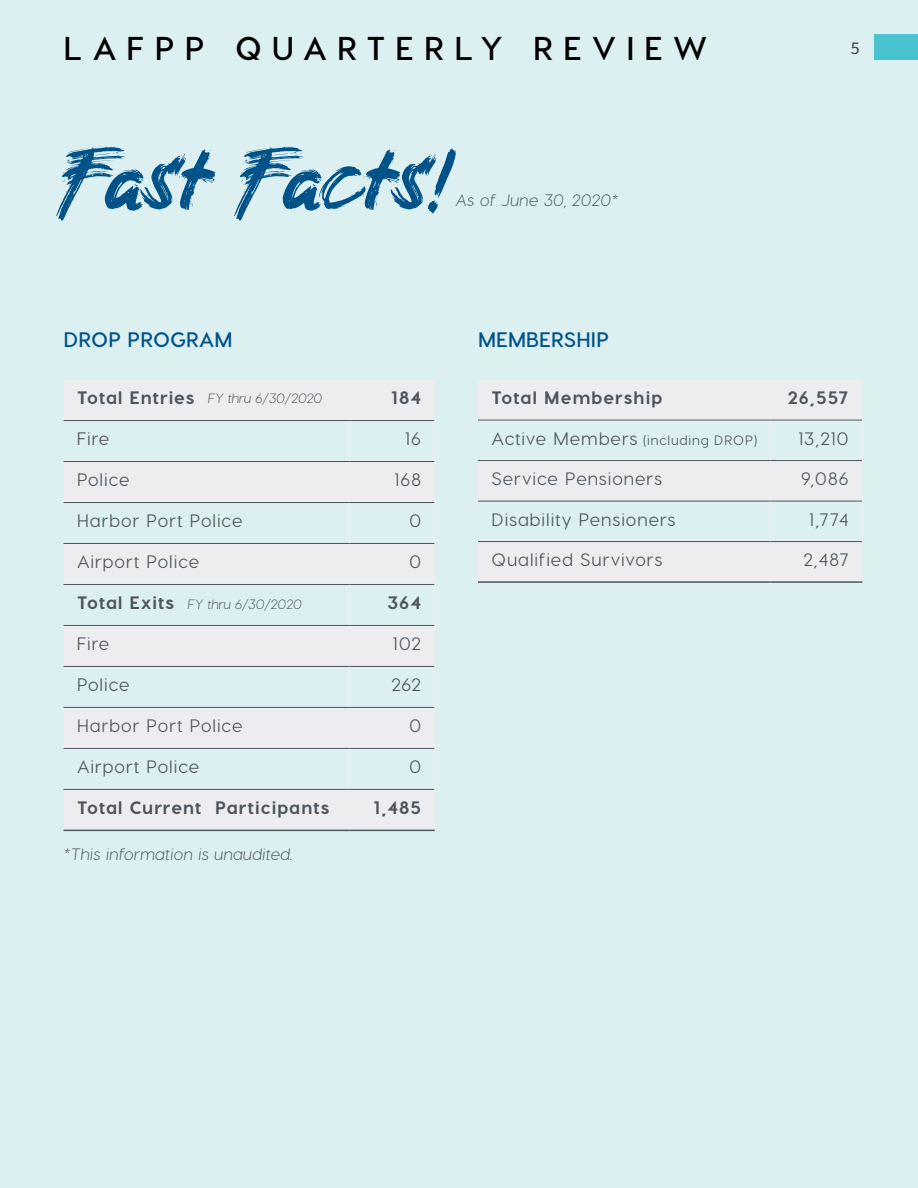
<style>
.page{position:relative;width:918px;height:1188px;background:#dcf0f2}
.page>*{position:absolute;margin:0;border:0;box-sizing:border-box;transform-origin:0 0}
.t1{font:76.5px "Crossover";letter-spacing:-.045em;color:#005288}
.t2{font:700 33px "Visby CF";letter-spacing:.31em;color:#000}
.t3{font:700 21px "Visby CF";letter-spacing:.01em;color:#005288}
.t4{font:500 18px "Visby CF";letter-spacing:.05em;color:#4e555b}
.t5{font:800 18px "Visby CF";letter-spacing:.055em;color:#4e555b}
.t6{font:18px "Source Sans Pro";color:#414042}
.t7{font:italic 300 16.5px "Visby CF";letter-spacing:.02em;color:#4e555b}
.t8{font:italic 300 13.5px "Visby CF";color:#4e555b}
.t9{font:500 13.5px "Visby CF";letter-spacing:.065em;color:#4e555b}
.s1{font-size:18px}
</style>
<div class="page">
<svg style="left:478px;top:380px;width:384px;height:201px;fill:#ededf0"></svg>
<hr style="left:770px;top:380px;width:1px;height:40px;background:#ededf0">
<hr style="left:770px;top:420px;width:1px;height:40px;background:#ededf0">
<hr style="left:770px;top:461px;width:1px;height:40px;background:#ededf0">
<hr style="left:770px;top:501px;width:1px;height:40px;background:#ededf0">
<hr style="left:770px;top:542px;width:1px;height:39px;background:#ededf0">
<hr style="left:862px;top:380px;width:1px;height:40px;background:#ededf0">
<hr style="left:862px;top:420px;width:1px;height:41px;background:#ededf0">
<hr style="left:862px;top:461px;width:1px;height:40px;background:#ededf0">
<hr style="left:862px;top:501px;width:1px;height:41px;background:#ededf0">
<hr style="left:862px;top:542px;width:1px;height:39px;background:#ededf0">
<hr style="left:478px;top:420px;width:293px;height:1px;background:#4e555b">
<hr style="left:771px;top:420px;width:91px;height:1px;background:#4e555b">
<hr style="left:478px;top:460px;width:293px;height:1px;background:#4e555b">
<hr style="left:771px;top:460px;width:91px;height:1px;background:#4e555b">
<hr style="left:478px;top:501px;width:293px;height:1px;background:#4e555b">
<hr style="left:771px;top:501px;width:91px;height:1px;background:#4e555b">
<hr style="left:478px;top:541px;width:293px;height:1px;background:#4e555b">
<hr style="left:771px;top:541px;width:91px;height:1px;background:#4e555b">
<hr style="left:478px;top:581px;width:293px;height:2px;background:#4e555b">
<hr style="left:771px;top:581px;width:91px;height:2px;background:#4e555b">
<svg style="left:64px;top:380px;width:370px;height:450px;fill:#ededf0"></svg>
<hr style="left:349px;top:380px;width:1px;height:40px;background:#ededf0">
<hr style="left:349px;top:421px;width:1px;height:40px;background:#ededf0">
<hr style="left:349px;top:462px;width:1px;height:40px;background:#ededf0">
<hr style="left:349px;top:503px;width:1px;height:40px;background:#ededf0">
<hr style="left:349px;top:544px;width:1px;height:40px;background:#ededf0">
<hr style="left:349px;top:585px;width:1px;height:40px;background:#ededf0">
<hr style="left:349px;top:626px;width:1px;height:40px;background:#ededf0">
<hr style="left:349px;top:667px;width:1px;height:40px;background:#ededf0">
<hr style="left:349px;top:708px;width:1px;height:40px;background:#ededf0">
<hr style="left:349px;top:749px;width:1px;height:40px;background:#ededf0">
<hr style="left:349px;top:790px;width:1px;height:40px;background:#ededf0">
<hr style="left:434px;top:380px;width:1px;height:41px;background:#ededf0">
<hr style="left:434px;top:421px;width:1px;height:41px;background:#ededf0">
<hr style="left:434px;top:462px;width:1px;height:41px;background:#ededf0">
<hr style="left:434px;top:503px;width:1px;height:40px;background:#ededf0">
<hr style="left:434px;top:543px;width:1px;height:41px;background:#ededf0">
<hr style="left:434px;top:584px;width:1px;height:41px;background:#ededf0">
<hr style="left:434px;top:625px;width:1px;height:41px;background:#ededf0">
<hr style="left:434px;top:666px;width:1px;height:41px;background:#ededf0">
<hr style="left:434px;top:707px;width:1px;height:41px;background:#ededf0">
<hr style="left:434px;top:748px;width:1px;height:41px;background:#ededf0">
<hr style="left:434px;top:789px;width:1px;height:41px;background:#ededf0">
<hr style="left:64px;top:420px;width:285px;height:1px;background:#4e555b">
<hr style="left:349px;top:420px;width:85px;height:1px;background:#4e555b">
<hr style="left:64px;top:461px;width:285px;height:1px;background:#4e555b">
<hr style="left:349px;top:461px;width:85px;height:1px;background:#4e555b">
<hr style="left:64px;top:502px;width:285px;height:1px;background:#4e555b">
<hr style="left:349px;top:502px;width:85px;height:1px;background:#4e555b">
<hr style="left:64px;top:543px;width:285px;height:1px;background:#4e555b">
<hr style="left:349px;top:543px;width:85px;height:1px;background:#4e555b">
<hr style="left:64px;top:584px;width:285px;height:1px;background:#4e555b">
<hr style="left:349px;top:584px;width:85px;height:1px;background:#4e555b">
<hr style="left:64px;top:625px;width:285px;height:1px;background:#4e555b">
<hr style="left:349px;top:625px;width:85px;height:1px;background:#4e555b">
<hr style="left:64px;top:666px;width:285px;height:1px;background:#4e555b">
<hr style="left:349px;top:666px;width:85px;height:1px;background:#4e555b">
<hr style="left:64px;top:707px;width:285px;height:1px;background:#4e555b">
<hr style="left:349px;top:707px;width:85px;height:1px;background:#4e555b">
<hr style="left:64px;top:748px;width:285px;height:1px;background:#4e555b">
<hr style="left:349px;top:748px;width:85px;height:1px;background:#4e555b">
<hr style="left:64px;top:789px;width:285px;height:1px;background:#4e555b">
<hr style="left:349px;top:789px;width:85px;height:1px;background:#4e555b">
<hr style="left:64px;top:830px;width:285px;height:1px;background:#4e555b">
<hr style="left:349px;top:830px;width:86px;height:1px;background:#4e555b">
<div style="left:874px;top:35px;width:44px;height:25px;background:#48c3cf"></div>
<h2 class="t2" style="left:64px;top:28px;width:646px">LAFPP QUA RTERLY REVIEW</h2>
<h1 class="t1" style="left:64px;top:138px;width:385px">Fast Facts!</h1>
<p class="t7" style="left:456px;top:190px;width:165px">As of June 30, 2020*</p>
<p class="t3" style="left:64px;top:326px;width:15px">DROP</p>
<p class="t3" style="left:128px;top:326px;width:15px">PRO</p>
<p class="t3" style="left:170px;top:326px;width:64px">GRAM</p>
<p class="t3" style="left:478px;top:326px;width:86px">MEMBERSHIP</p>
<p class="t6" style="left:851px;top:37px;width:10px">5</p>
<p class="t5" style="left:77px;top:387px;width:119px">Total Entries</p>
<p class="t5" style="left:391px;top:387px;width:31px">184</p>
<p class="t4" style="left:77px;top:428px;width:34px">Fire</p>
<p class="t4" style="left:405px;top:428px;width:18px">16</p>
<p class="t4" style="left:77px;top:469px;width:54px">Police</p>
<p class="t4" style="left:394px;top:469px;width:28px">168</p>
<p class="t4" style="left:77px;top:510px;width:167px">Harbor Port Police</p>
<p class="t4" style="left:409px;top:510px;width:13px">0</p>
<p class="t4" style="left:77px;top:551px;width:124px">Airport Police</p>
<p class="t4" style="left:409px;top:551px;width:13px">0</p>
<p class="t5" style="left:77px;top:592px;width:99px">Total Exits</p>
<p class="t5" style="left:387px;top:592px;width:35px">364</p>
<p class="t4" style="left:77px;top:633px;width:34px">Fire</p>
<p class="t4" style="left:392px;top:633px;width:30px">102</p>
<p class="t4" style="left:77px;top:674px;width:54px">Police</p>
<p class="t4" style="left:391px;top:674px;width:31px">262</p>
<p class="t4" style="left:77px;top:715px;width:167px">Harbor Port Police</p>
<p class="t4" style="left:409px;top:715px;width:13px">0</p>
<p class="t4" style="left:77px;top:756px;width:124px">Airport Police</p>
<p class="t4" style="left:409px;top:756px;width:13px">0</p>
<p class="t5" style="left:77px;top:796px;width:254px">Total Current Participants</p>
<p class="t5" style="left:373px;top:796px;width:49px">1,485</p>
<p class="t7" style="left:64px;top:844px;width:230px">*This information is unaudited.</p>
<p class="t8" style="left:208px;top:390px;width:116px">FY thru 6/30/2020</p>
<p class="t8" style="left:187px;top:596px;width:116px">FY thru 6/30/2020</p>
<p class="t5" style="left:492px;top:386px;width:172px">Total Membership</p>
<p class="t5" style="left:788px;top:386px;width:62px">26,557</p>
<p class="t9" style="left:492px;top:432px;width:267px"><span class="s1">Active Members</span> (including DROP)</p>
<p class="t4" style="left:798px;top:427px;width:52px">13,210</p>
<p class="t4" style="left:492px;top:468px;width:172px">Service Pensioners</p>
<p class="t4" style="left:801px;top:468px;width:49px">9,086</p>
<p class="t4" style="left:492px;top:508px;width:186px">Disability Pensioners</p>
<p class="t4" style="left:809px;top:508px;width:41px">1,774</p>
<p class="t4" style="left:492px;top:549px;width:172px">Qualified Survivors</p>
<p class="t4" style="left:804px;top:549px;width:47px">2,487</p>
</div>
